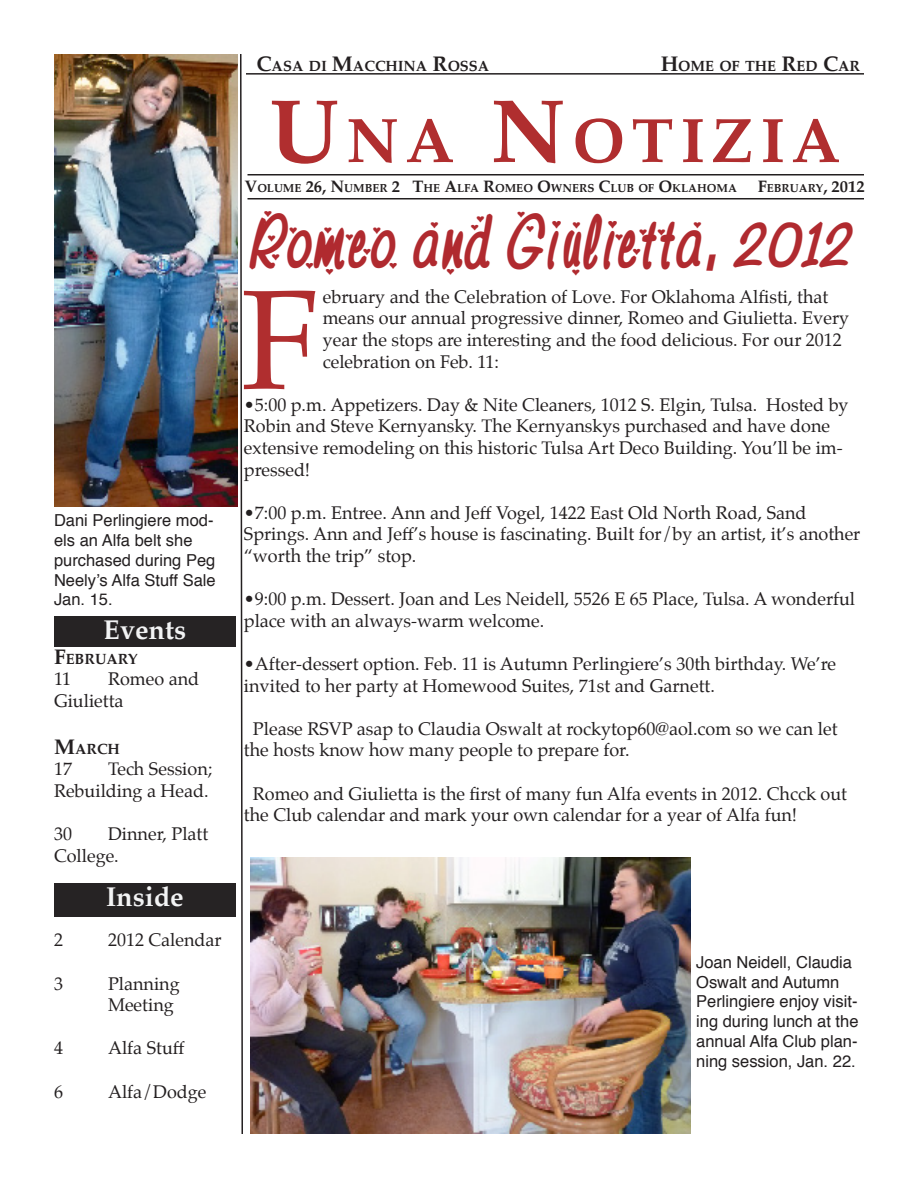
<style>
.page{position:relative;width:918px;height:1188px;background:#fff}
.page>*{position:absolute;margin:0;border:0;box-sizing:border-box;transform-origin:0 0}
.t1{font:141.9px "Palatino";color:#b02e2f}
.t2{font:700 63px "Palatino";letter-spacing:.105em;color:#b02e2f}
.t3{font:42px "Hey Valentine";color:#b02a2f}
.t4{font:700 27px "Palatino";color:#f2f3f4}
.t5{font:18px/21.6px "Palatino";color:#231f20}
.t6{font:16.5px/19.8px "Helvetica";color:#231f20}
.t7{font:700 14.7px "Palatino";color:#231f20}
.t8{font:700 11.55px "Palatino";color:#231f20}
.s1{font-size:21px}
.s2{font-size:90px}
.s3{font-size:16.5px}
</style>
<div class="page">
<svg style="left:240px;top:54px;width:3px;height:1080px"></svg>
<div style="left:54px;top:616px;width:182px;height:30px;background:#262324"></div>
<div style="left:54px;top:883px;width:182px;height:34px;background:#262324"></div>
<hr style="left:246px;top:73px;width:618px;height:2px;background:#231f20">
<hr style="left:248px;top:174px;width:616px;height:2px;background:#231f20">
<hr style="left:248px;top:198px;width:616px;height:1px;background:#231f20">
<img style="left:54px;top:54px;width:183px;height:453px">
<img style="left:250px;top:857px;width:441px;height:277px">
<p class="t6" style="left:54px;top:511px;width:163px">Dani Perlingiere mod&shy;els an Alfa belt she purchased during Peg<br>Neely’s Alfa Stuff Sale<br>Jan. 15.</p>
<p class="t4" style="left:104px;top:606px;width:84px">Events</p>
<p class="t7" style="left:54px;top:646px;width:85px"><span class="s1">F</span>EBRUARY</p>
<p class="t5" style="left:54px;top:668px;width:19px">11</p>
<p class="t5" style="left:54px;top:668px;width:147px;text-indent:54px">Romeo and<br>Giulietta</p>
<p class="t7" style="left:54px;top:736px;width:67px"><span class="s1">M</span>ARCH</p>
<p class="t5" style="left:54px;top:758px;width:19px">17</p>
<p class="t5" style="left:54px;top:758px;width:160px;text-align:right">Tech Session;<br>Rebuilding a Head.</p>
<p class="t5" style="left:54px;top:823px;width:19px">30</p>
<p class="t5" style="left:54px;top:823px;width:156px;text-indent:54px">Dinner, Platt<br>College.</p>
<p class="t4" style="left:106px;top:873px;width:79px">Inside</p>
<p class="t5" style="left:54px;top:929px;width:10px">2</p>
<p class="t5" style="left:108px;top:929px;width:115px">2012 Calendar</p>
<p class="t5" style="left:54px;top:972px;width:10px">3</p>
<p class="t5" style="left:108px;top:972px;width:73px">Planning</p>
<p class="t5" style="left:108px;top:994px;width:67px">Meeting</p>
<p class="t5" style="left:54px;top:1037px;width:10px">4</p>
<p class="t5" style="left:108px;top:1037px;width:78px">Alfa Stuff</p>
<p class="t5" style="left:54px;top:1080px;width:10px">6</p>
<p class="t5" style="left:108px;top:1080px;width:100px">Alfa/Dodge</p>
<p class="t7" style="left:256px;top:54px;width:234px"><span class="s1">C</span>ASA DI <span class="s1">M</span>ACCHINA <span class="s1">R</span>OSSA</p>
<p class="t7" style="left:661px;top:54px;width:200px"><span class="s1">H</span>OME OF THE <span class="s1">R</span>ED <span class="s1">C</span>AR</p>
<p class="t2" style="left:269px;top:87px;width:572px"><span class="s2">U</span>NA <span class="s2">N</span>OTIZIA</p>
<p class="t8" style="left:244px;top:178px;width:622px"><span class="s3">V</span>OLUME <span class="s3">26, N</span>UMBER <span class="s3">2 T</span>HE <span class="s3">A</span>LFA <span class="s3">R</span>OMEO <span class="s3">O</span>WNERS <span class="s3">C</span>LUB OF <span class="s3">O</span>KLAHOMA <span class="s3">F</span>EBRUARY<span class="s3">, 2012</span></p>
<p class="t3" style="left:248px;top:220px;width:607px">Romeo and Giulietta, 2012</p>
<p class="t1" style="left:241px;top:223px;width:80px">F</p>
<p class="t5" style="left:323px;top:286px;width:528px">ebruary and the Celebration of Love. For Oklahoma Alfisti, that means our annual progressive dinner, Romeo and Giulietta. Every year the stops are interesting and the food delicious. For our 2012 celebration on Feb. 11:</p>
<p class="t5" style="left:244px;top:394px;width:606px">•5:00 p.m. Appetizers. Day &amp; Nite Cleaners, 1012 S. Elgin, Tulsa. Hosted by Robin and Steve Kernyansky. The Kernyanskys purchased and have done extensive remodeling on this historic Tulsa Art Deco Building. You’ll be im&shy;pressed!</p>
<p class="t5" style="left:244px;top:502px;width:618px">•7:00 p.m. Entree. Ann and Jeff Vogel, 1422 East Old North Road, Sand<br>Springs. Ann and Jeff’s house is fascinating. Built for/by an artist, it’s another “worth the trip” stop.</p>
<p class="t5" style="left:244px;top:588px;width:613px">•9:00 p.m. Dessert. Joan and Les Neidell, 5526 E 65 Place, Tulsa. A wonderful place with an always-warm welcome.</p>
<p class="t5" style="left:244px;top:653px;width:594px">•After-dessert option. Feb. 11 is Autumn Perlingiere’s 30th birthday. We’re invited to her party at Homewood Suites, 71st and Garnett.</p>
<p class="t5" style="left:244px;top:718px;width:595px;text-indent:9px">Please RSVP asap to Claudia Oswalt at rockytop60@aol.com so we can let the hosts know how many people to prepare for.</p>
<p class="t5" style="left:244px;top:783px;width:605px;text-indent:9px">Romeo and Giulietta is the first of many fun Alfa events in 2012. Chcck out the Club calendar and mark your own calendar for a year of Alfa fun!</p>
<p class="t6" style="left:696px;top:953px;width:164px">Joan Neidell, Claudia<br>Oswalt and Autumn<br>Perlingiere enjoy visit&shy;ing during lunch at the annual Alfa Club plan&shy;ning session, Jan. 22.</p>
</div>
